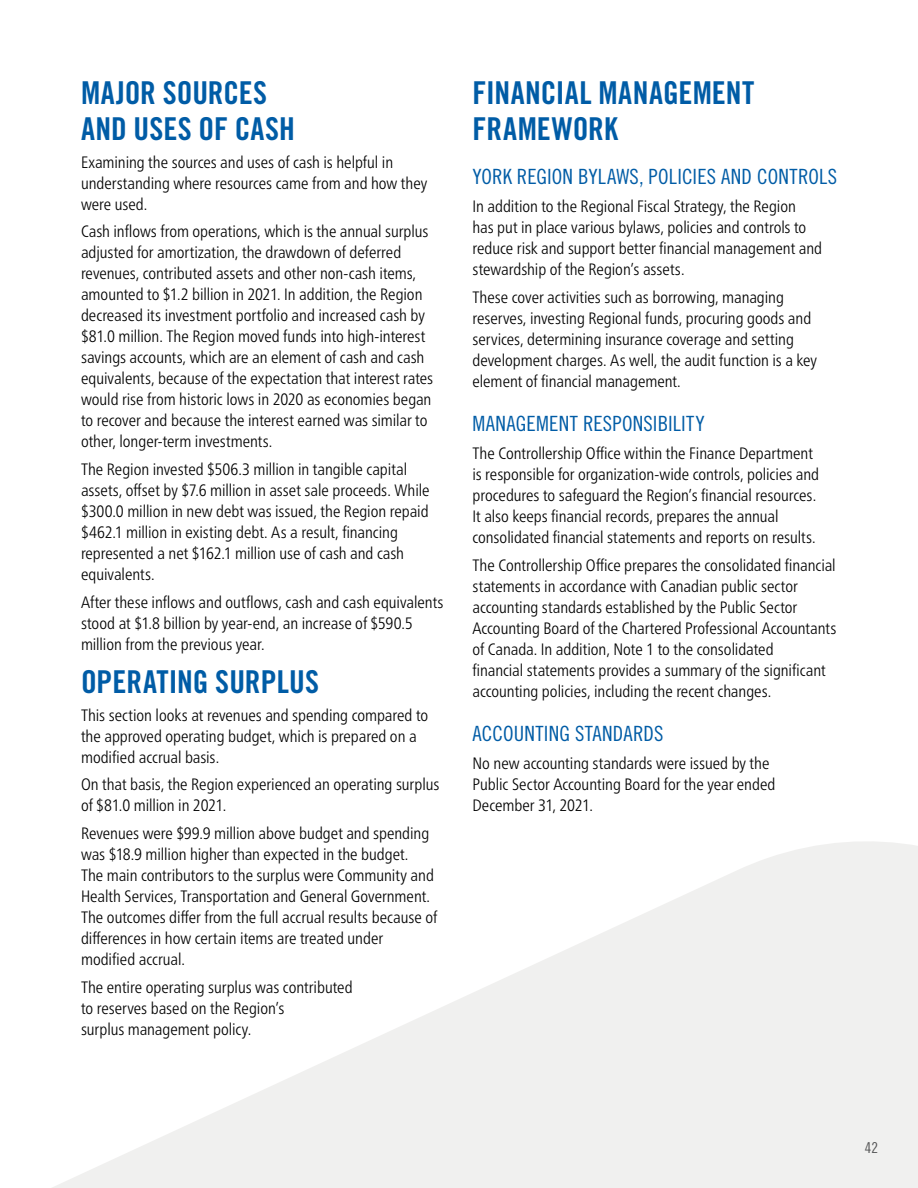
<style>
.page{position:relative;width:918px;height:1188px;background:#fff}
.page>*{position:absolute;margin:0;border:0;box-sizing:border-box;transform-origin:0 0}
.Heading_1{font:31.5px/36.3px "Trade Gothic LT Pro Bd Cn 20";letter-spacing:.005em;color:#005ca6}
.Heading_2{font:21px "Trade Gothic LT Pro Cn 18";letter-spacing:.01em;color:#005ca6}
.t1{font:300 condensed 16.5px/21px "Frutiger Neue LT Pro";letter-spacing:-.005em;color:#000}
.t2{font:15px "Trade Gothic LT Pro Cn 18";color:#58595b}
</style>
<div class="page">
<svg style="left:52px;top:841px;width:866px;height:347px;fill:#f0f0ef"></svg>
<h1 class="Heading_1" style="left:81px;top:74px;width:216px">MAJOR SOURCES<br>AND USES OF CASH</h1>
<p class="t1" style="left:81px;top:151px;width:348px">Examining the sources and uses of cash is helpful in understanding where resources came from and how they were used.</p>
<p class="t1" style="left:81px;top:221px;width:354px">Cash inflows from operations, which is the annual surplus adjusted for amortization, the drawdown of deferred revenues, contributed assets and other non-cash items, amounted to $1.2 billion in 2021. In addition, the Region decreased its investment portfolio and increased cash by $81.0 million. The Region moved funds into high-interest savings accounts, which are an element of cash and cash equivalents, because of the expectation that interest rates would rise from historic lows in 2020 as economies began to recover and because the interest earned was similar to other, longer-term investments.</p>
<p class="t1" style="left:81px;top:459px;width:350px">The Region invested $506.3 million in tangible capital assets, offset by $7.6 million in asset sale proceeds. While $300.0 million in new debt was issued, the Region repaid $462.1 million in existing debt. As a result, financing represented a net $162.1 million use of cash and cash equivalents.</p>
<p class="t1" style="left:81px;top:592px;width:364px">After these inflows and outflows, cash and cash equivalents stood at $1.8 billion by year-end, an increase of $590.5 million from the previous year.</p>
<p class="Heading_1" style="left:81px;top:663px;width:240px">OPERATING SURPLUS</p>
<p class="t1" style="left:81px;top:704px;width:349px">This section looks at revenues and spending compared to the approved operating budget, which is prepared on a modified accrual basis.</p>
<p class="t1" style="left:81px;top:774px;width:360px">On that basis, the Region experienced an operating surplus of $81.0 million in 2021.</p>
<p class="t1" style="left:81px;top:823px;width:358px">Revenues were $99.9 million above budget and spending was $18.9 million higher than expected in the budget.<br>The main contributors to the surplus were Community and Health Services, Transportation and General Government.<br>The outcomes differ from the full accrual results because of differences in how certain items are treated under modified accrual.</p>
<p class="t1" style="left:81px;top:977px;width:273px">The entire operating surplus was contributed to reserves based on the Region’s<br>surplus management policy.</p>
<p class="Heading_1" style="left:472px;top:74px;width:283px">FINANCIAL MANAGEMENT<br>FRAMEWORK</p>
<h2 class="Heading_2" style="left:472px;top:164px;width:366px">YORK REGION BYLAWS, POLICIES AND CONTROLS</h2>
<p class="t1" style="left:472px;top:196px;width:351px">In addition to the Regional Fiscal Strategy, the Region<br>has put in place various bylaws, policies and controls to reduce risk and support better financial management and stewardship of the Region’s assets.</p>
<p class="t1" style="left:472px;top:287px;width:346px">These cover activities such as borrowing, managing reserves, investing Regional funds, procuring goods and services, determining insurance coverage and setting development charges. As well, the audit function is a key element of financial management.</p>
<h2 class="Heading_2" style="left:472px;top:411px;width:234px">MANAGEMENT RESPONSIBILITY</h2>
<p class="t1" style="left:472px;top:443px;width:348px">The Controllership Office within the Finance Department is responsible for organization-wide controls, policies and procedures to safeguard the Region’s financial resources.<br>It also keeps financial records, prepares the annual consolidated financial statements and reports on results.</p>
<p class="t1" style="left:472px;top:554px;width:366px">The Controllership Office prepares the consolidated financial statements in accordance with Canadian public sector accounting standards established by the Public Sector Accounting Board of the Chartered Professional Accountants of Canada. In addition, Note 1 to the consolidated<br>financial statements provides a summary of the significant accounting policies, including the recent changes.</p>
<h2 class="Heading_2" style="left:472px;top:721px;width:192px">ACCOUNTING STANDARDS</h2>
<p class="t1" style="left:472px;top:753px;width:304px">No new accounting standards were issued by the<br>Public Sector Accounting Board for the year ended<br>December 31, 2021.</p>
<p class="t2" style="left:865px;top:1139px;width:15px">42</p>
</div>
